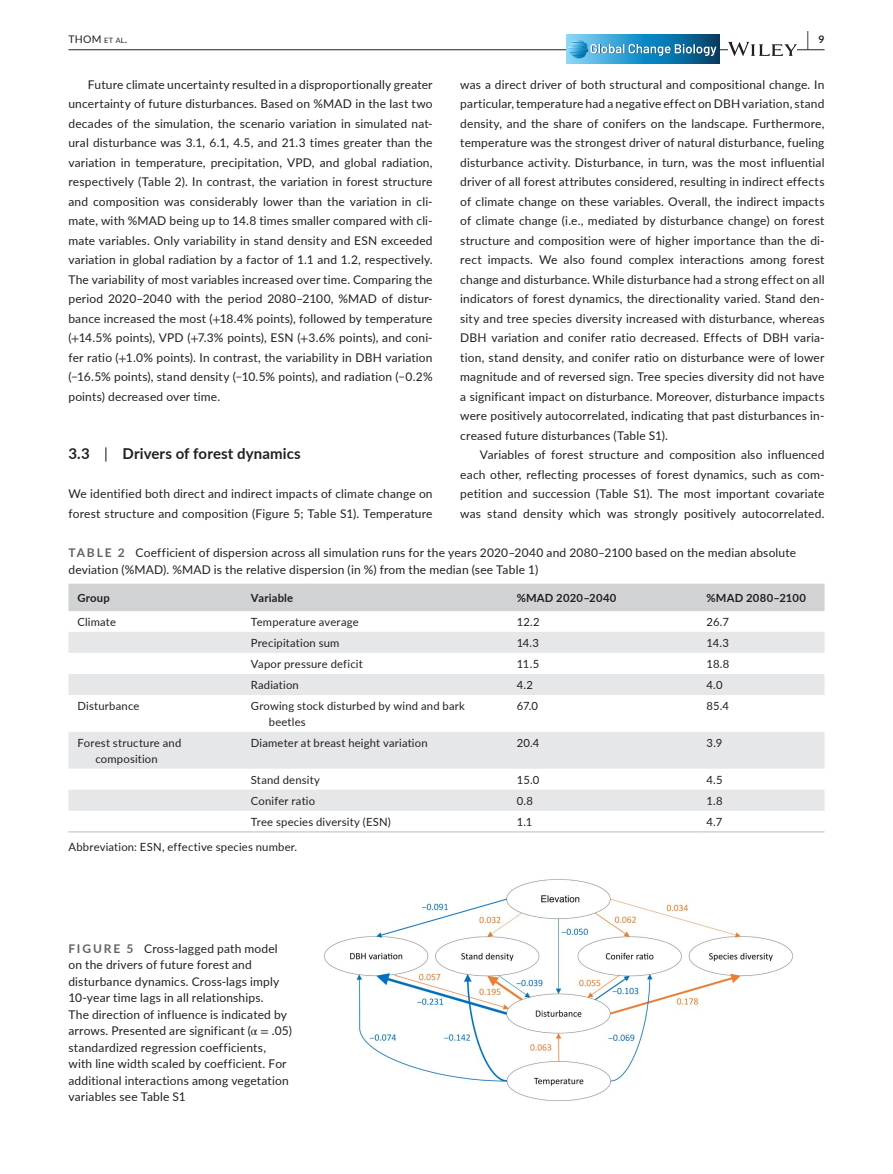
<style>
.page{position:relative;width:893px;height:1174px;background:#fff}
.page>*{position:absolute;margin:0;border:0;box-sizing:border-box;transform-origin:0 0}
.t1{font:700 19.5px "Lato";color:#231f20;scale:.43 1}
.t2{font:700 15px "Lato";letter-spacing:.01em;color:#231f20}
.t3{font:12px/19.5px "Lato";letter-spacing:.015em;color:#231f20;text-align:justify}
.t4{font:11.25px/15.8px "Lato";letter-spacing:.015em;color:#231f20}
.t5{font:700 11.25px "Lato";letter-spacing:.02em;color:#231f20}
.t6{font:10.5px "Lato";color:#231f20}
.s1{font-size:7.35px}
.s2{font-family:"STIX"}
.s3{font-weight:700;color:#636366}
.s4{font-weight:400}
</style>
<div class="page">
<hr style="left:68px;top:49px;width:756px;height:1px;background:#231f20">
<svg style="left:567px;top:34px;width:153px;height:30px;background:#298aba"></svg>
<svg style="left:568px;top:40px;width:149px;height:18px;background:#499ac2"></svg>
<svg style="left:728px;top:42px;width:69px;height:14px"></svg>
<div style="left:68px;top:583px;width:756px;height:28px;background:#d1d2d4"></div>
<svg style="left:68px;top:632px;width:756px;height:178px;fill:#e6e7e9"></svg>
<hr style="left:68px;top:831px;width:174px;height:1px;background:#d1d2d4">
<hr style="left:242px;top:831px;width:266px;height:1px;background:#d1d2d4">
<hr style="left:508px;top:831px;width:190px;height:1px;background:#d1d2d4">
<hr style="left:698px;top:831px;width:126px;height:1px;background:#d1d2d4">
<img style="left:324px;top:879px;width:469px;height:222px">
<p class="t6" style="left:68px;top:31px;width:60px">THOM <span class="s1">et al</span>.</p>
<h1 class="t1" style="left:807px;top:25px;width:43px">| <sup>9</sup></h1>
<p class="t3" style="left:68px;top:74px;width:366px;text-indent:20px">Future climate uncertainty resulted in a disproportionally greater uncertainty of future disturbances. Based on %MAD in the last two decades of the simulation, the scenario variation in simulated nat&shy;ural disturbance was 3.1, 6.1, 4.5, and 21.3 times greater than the variation in temperature, precipitation, VPD, and global radiation, respectively (Table 2). In contrast, the variation in forest structure and composition was considerably lower than the variation in cli&shy;mate, with %MAD being up to 14.8 times smaller compared with cli&shy;mate variables. Only variability in stand density and ESN exceeded variation in global radiation by a factor of 1.1 and 1.2, respectively.<br>The variability of most variables increased over time. Comparing the period 2020–2040 with the period 2080–2100, %MAD of distur&shy;bance increased the most (<span class="s2">+</span>18.4% points), followed by temperature (<span class="s2">+</span>14.5% points), VPD (<span class="s2">+</span>7.3% points), ESN (<span class="s2">+</span>3.6% points), and coni&shy;fer ratio (<span class="s2">+</span>1.0% points). In contrast, the variability in DBH variation (−16.5% points), stand density (−10.5% points), and radiation (−0.2% points) decreased over time.</p>
<p class="t3" style="left:460px;top:74px;width:366px">was a direct driver of both structural and compositional change. In particular, temperature had a negative effect on DBH variation, stand density, and the share of conifers on the landscape. Furthermore, temperature was the strongest driver of natural disturbance, fueling disturbance activity. Disturbance, in turn, was the most influential driver of all forest attributes considered, resulting in indirect effects of climate change on these variables. Overall, the indirect impacts of climate change (i.e., mediated by disturbance change) on forest structure and composition were of higher importance than the di&shy;rect impacts. We also found complex interactions among forest change and disturbance. While disturbance had a strong effect on all indicators of forest dynamics, the directionality varied. Stand den&shy;sity and tree species diversity increased with disturbance, whereas DBH variation and conifer ratio decreased. Effects of DBH varia&shy;tion, stand density, and conifer ratio on disturbance were of lower magnitude and of reversed sign. Tree species diversity did not have a significant impact on disturbance. Moreover, disturbance impacts were positively autocorrelated, indicating that past disturbances in&shy;creased future disturbances (Table S1).</p>
<p class="t3" style="left:460px;top:444px;width:366px;text-indent:20px">Variables of forest structure and composition also influenced each other, reflecting processes of forest dynamics, such as com&shy;petition and succession (Table S1). The most important covariate was stand density which was strongly positively autocorrelated.</p>
<p class="t3" style="left:68px;top:544px;width:729px;line-height:16.5px"><span class="s3">TABLE 2</span> Coefficient of dispersion across all simulation runs for the years 2020–2040 and 2080–2100 based on the median absolute deviation (%MAD). %MAD is the relative dispersion (in %) from the median (see Table 1)</p>
<p class="t5" style="left:77px;top:589px;width:34px">Group</p>
<p class="t5" style="left:251px;top:589px;width:44px">Variable</p>
<p class="t5" style="left:517px;top:589px;width:101px">%MAD 2020–2040</p>
<p class="t5" style="left:707px;top:589px;width:101px">%MAD 2080–2100</p>
<p class="t4" style="left:77px;top:613px;width:40px">Climate</p>
<p class="t4" style="left:251px;top:613px;width:109px">Temperature average</p>
<p class="t4" style="left:517px;top:613px;width:25px">12.2</p>
<p class="t4" style="left:707px;top:613px;width:24px">26.7</p>
<p class="t4" style="left:251px;top:634px;width:90px">Precipitation sum</p>
<p class="t4" style="left:517px;top:634px;width:24px">14.3</p>
<p class="t4" style="left:707px;top:634px;width:24px">14.3</p>
<p class="t4" style="left:251px;top:655px;width:113px">Vapor pressure deficit</p>
<p class="t4" style="left:517px;top:655px;width:24px">11.5</p>
<p class="t4" style="left:707px;top:655px;width:24px">18.8</p>
<p class="t4" style="left:251px;top:676px;width:50px">Radiation</p>
<p class="t4" style="left:517px;top:676px;width:18px">4.2</p>
<p class="t4" style="left:707px;top:676px;width:18px">4.0</p>
<p class="t4" style="left:77px;top:697px;width:63px">Disturbance</p>
<p class="t4" style="left:269px;top:697px;width:198px;text-indent:-18px">Growing stock disturbed by wind and bark beetles</p>
<p class="t4" style="left:517px;top:697px;width:23px">67.0</p>
<p class="t4" style="left:707px;top:697px;width:24px">85.4</p>
<p class="t4" style="left:77px;top:734px;width:105px;text-align:center">Forest structure and composition</p>
<p class="t4" style="left:251px;top:734px;width:178px">Diameter at breast height variation</p>
<p class="t4" style="left:517px;top:734px;width:24px">20.4</p>
<p class="t4" style="left:707px;top:734px;width:17px">3.9</p>
<p class="t4" style="left:251px;top:771px;width:71px">Stand density</p>
<p class="t4" style="left:517px;top:771px;width:24px">15.0</p>
<p class="t4" style="left:707px;top:771px;width:18px">4.5</p>
<p class="t4" style="left:251px;top:792px;width:66px">Conifer ratio</p>
<p class="t4" style="left:517px;top:792px;width:18px">0.8</p>
<p class="t4" style="left:707px;top:792px;width:18px">1.8</p>
<p class="t4" style="left:251px;top:813px;width:142px">Tree species diversity (ESN)</p>
<p class="t4" style="left:517px;top:813px;width:17px">1.1</p>
<p class="t4" style="left:707px;top:813px;width:17px">4.7</p>
<p class="t4" style="left:68px;top:838px;width:230px">Abbreviation: ESN, effective species number.</p>
<p class="t2" style="left:68px;top:443px;width:234px">3.3 <span class="s4">|</span> Drivers of forest dynamics</p>
<p class="t3" style="left:68px;top:483px;width:366px">We identified both direct and indirect impacts of climate change on forest structure and composition (Figure 5; Table S1). Temperature</p>
<p class="t3" style="left:68px;top:939px;width:225px;line-height:16.5px;text-align:left"><span class="s3">FIGURE 5</span> Cross-lagged path model on the drivers of future forest and disturbance dynamics. Cross-lags imply 10-year time lags in all relationships.<br>The direction of influence is indicated by arrows. Presented are significant (<span class="s2">α =</span> .05) standardized regression coefficients, with line width scaled by coefficient. For additional interactions among vegetation variables see Table S1</p>
</div>
